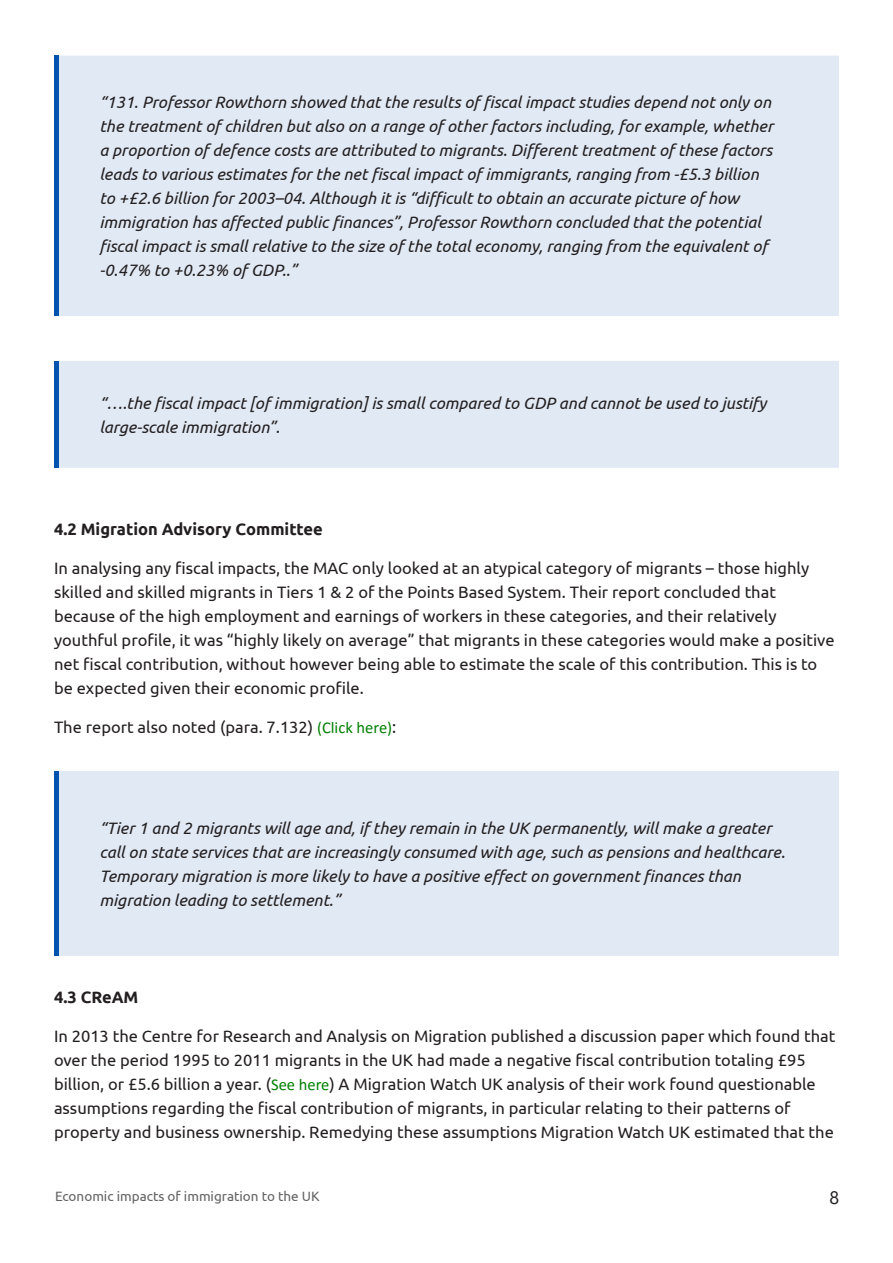
<style>
.page{position:relative;width:893px;height:1263px;background:#fff}
.page>*{position:absolute;margin:0;border:0;box-sizing:border-box;transform-origin:0 0}
.t1{font:18px "Segoe UI";color:#231f20}
.t2{font:16.5px/24px "Ubuntu";color:#231f20}
.t3{font:italic 16.5px/24px "Ubuntu";color:#231f20}
.t4{font:700 16.5px "Ubuntu";color:#231f20}
.t5{font:13.5px "Ubuntu";color:#646363}
.s1{font-family:"Calibri";color:#008000}
</style>
<div class="page">
<div style="left:56px;top:57px;width:781px;height:257px;background:#e0e9f4"></div>
<div style="left:54px;top:56px;width:785px;height:260px;border:3px solid #e0e9f4"></div>
<hr style="left:54px;top:56px;width:4px;height:260px;background:#0054ad">
<div style="left:56px;top:362px;width:781px;height:104px;background:#e0e9f4"></div>
<div style="left:54px;top:361px;width:785px;height:107px;border:3px solid #e0e9f4"></div>
<hr style="left:54px;top:361px;width:4px;height:107px;background:#0054ad">
<div style="left:56px;top:772px;width:781px;height:182px;background:#e0e9f4"></div>
<div style="left:54px;top:771px;width:785px;height:185px;border:3px solid #e0e9f4"></div>
<hr style="left:54px;top:771px;width:4px;height:185px;background:#0054ad">
<p class="t3" style="left:100px;top:90px;width:675px">“131. Professor Rowthorn showed that the results of fiscal impact studies depend not only on the treatment of children but also on a range of other factors including, for example, whether a proportion of defence costs are attributed to migrants. Different treatment of these factors leads to various estimates for the net fiscal impact of immigrants, ranging from -£5.3 billion to +£2.6 billion for 2003–04. Although it is “difficult to obtain an accurate picture of how immigration has affected public finances”, Professor Rowthorn concluded that the potential fiscal impact is small relative to the size of the total economy, ranging from the equivalent of -0.47% to +0.23% of GDP..”</p>
<p class="t3" style="left:100px;top:390px;width:668px">“….the fiscal impact [of immigration] is small compared to GDP and cannot be used to justify large-scale immigration”.</p>
<p class="t4" style="left:54px;top:519px;width:270px">4.2 Migration Advisory Committee</p>
<p class="t2" style="left:54px;top:555px;width:782px">In analysing any fiscal impacts, the MAC only looked at an atypical category of migrants – those highly skilled and skilled migrants in Tiers 1 &amp; 2 of the Points Based System. Their report concluded that because of the high employment and earnings of workers in these categories, and their relatively youthful profile, it was “highly likely on average” that migrants in these categories would make a positive net fiscal contribution, without however being able to estimate the scale of this contribution. This is to be expected given their economic profile.</p>
<p class="t2" style="left:54px;top:714px;width:344px">The report also noted (para. 7.132) <span class="s1">(Click here)</span>:</p>
<p class="t3" style="left:100px;top:815px;width:687px">“Tier 1 and 2 migrants will age and, if they remain in the UK permanently, will make a greater call on state services that are increasingly consumed with age, such as pensions and healthcare.<br>Temporary migration is more likely to have a positive effect on government finances than migration leading to settlement.”</p>
<p class="t4" style="left:54px;top:987px;width:86px">4.3 CReAM</p>
<p class="t2" style="left:54px;top:1023px;width:783px">In 2013 the Centre for Research and Analysis on Migration published a discussion paper which found that over the period 1995 to 2011 migrants in the UK had made a negative fiscal contribution totaling £95 billion, or £5.6 billion a year. (<span class="s1">See here</span>) A Migration Watch UK analysis of their work found questionable assumptions regarding the fiscal contribution of migrants, in particular relating to their patterns of property and business ownership. Remedying these assumptions Migration Watch UK estimated that the</p>
<p class="t5" style="left:55px;top:1188px;width:266px">Economic impacts of immigration to the UK</p>
<p class="t1" style="left:830px;top:1183px;width:11px">8</p>
</div>
